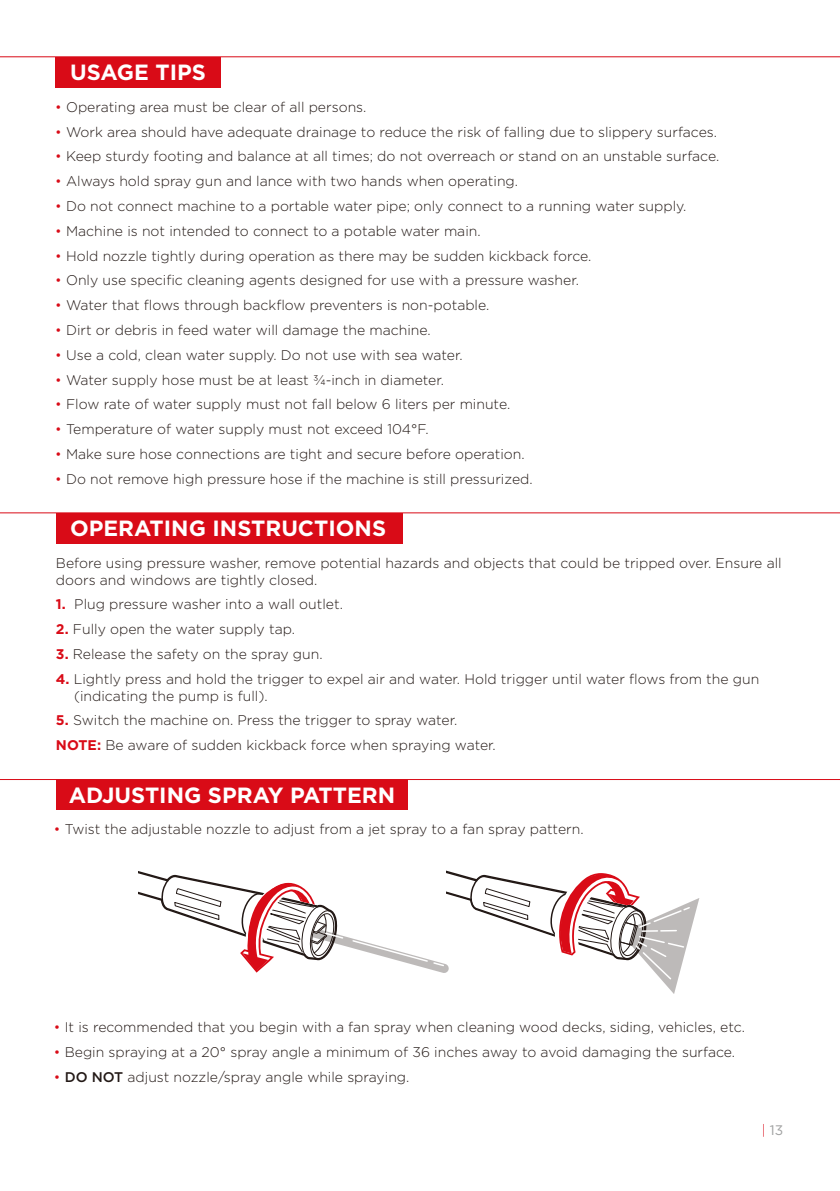
<style>
.page{position:relative;width:840px;height:1191px;background:#fff}
.page>*{position:absolute;margin:0;border:0;box-sizing:border-box;transform-origin:0 0}
.t1{font:700 22px "Gotham";color:#fff}
.t2{font:300 14px/16.8px "Gotham";color:#231916}
.t3{font:13.8px "Gotham";color:#9fa0a0}
.s1{color:#d90b17}
.s2{font-weight:700;color:#d90b17}
.s3{font-weight:500}
.s4{font-weight:300;color:#d90b17}
</style>
<div class="page">
<div style="left:56px;top:57px;width:165px;height:30px;background:#d90b17"></div>
<hr style="left:0;top:56px;width:839px;height:1px;background:#d90b17">
<div style="left:56px;top:513px;width:346px;height:30px;background:#d90b17"></div>
<hr style="left:0;top:512px;width:839px;height:1px;background:#d90b17">
<div style="left:57px;top:779px;width:350px;height:31px;background:#d90b17"></div>
<hr style="left:0;top:779px;width:839px;height:1px;background:#d90b17">
<svg style="left:138px;top:870px;width:561px;height:124px"></svg>
<h1 class="t1" style="left:70px;top:58px;width:137px">USAGE TIPS</h1>
<p class="t2" style="left:55px;top:98px;width:312px"><span class="s1">•</span> Operating area must be clear of all persons.</p>
<p class="t2" style="left:55px;top:123px;width:663px"><span class="s1">•</span> Work area should have adequate drainage to reduce the risk of falling due to slippery surfaces.</p>
<p class="t2" style="left:55px;top:148px;width:665px"><span class="s1">•</span> Keep sturdy footing and balance at all times; do not overreach or stand on an unstable surface.</p>
<p class="t2" style="left:55px;top:172px;width:464px"><span class="s1">•</span> Always hold spray gun and lance with two hands when operating.</p>
<p class="t2" style="left:55px;top:197px;width:632px"><span class="s1">•</span> Do not connect machine to a portable water pipe; only connect to a running water supply.</p>
<p class="t2" style="left:55px;top:222px;width:426px"><span class="s1">•</span> Machine is not intended to connect to a potable water main.</p>
<p class="t2" style="left:55px;top:247px;width:537px"><span class="s1">•</span> Hold nozzle tightly during operation as there may be sudden kickback force.</p>
<p class="t2" style="left:55px;top:271px;width:525px"><span class="s1">•</span> Only use specific cleaning agents designed for use with a pressure washer.</p>
<p class="t2" style="left:55px;top:296px;width:435px"><span class="s1">•</span> Water that flows through backflow preventers is non-potable.</p>
<p class="t2" style="left:55px;top:321px;width:377px"><span class="s1">•</span> Dirt or debris in feed water will damage the machine.</p>
<p class="t2" style="left:55px;top:346px;width:408px"><span class="s1">•</span> Use a cold, clean water supply. Do not use with sea water.</p>
<p class="t2" style="left:55px;top:371px;width:390px"><span class="s1">•</span> Water supply hose must be at least ¾-inch in diameter.</p>
<p class="t2" style="left:55px;top:395px;width:456px"><span class="s1">•</span> Flow rate of water supply must not fall below 6 liters per minute.</p>
<p class="t2" style="left:55px;top:420px;width:374px"><span class="s1">•</span> Temperature of water supply must not exceed 104°F.</p>
<p class="t2" style="left:55px;top:445px;width:470px"><span class="s1">•</span> Make sure hose connections are tight and secure before operation.</p>
<p class="t2" style="left:55px;top:470px;width:478px"><span class="s1">•</span> Do not remove high pressure hose if the machine is still pressurized.</p>
<h1 class="t1" style="left:70px;top:514px;width:317px">OPERATING INSTRUCTIONS</h1>
<p class="t2" style="left:56px;top:554px;width:726px">Before using pressure washer, remove potential hazards and objects that could be tripped over. Ensure all doors and windows are tightly closed.</p>
<p class="t2" style="left:56px;top:595px;width:288px"><span class="s2">1.</span> Plug pressure washer into a wall outlet.</p>
<p class="t2" style="left:56px;top:620px;width:240px"><span class="s2">2.</span> Fully open the water supply tap.</p>
<p class="t2" style="left:56px;top:645px;width:268px"><span class="s2">3.</span> Release the safety on the spray gun.</p>
<p class="t2" style="left:74px;top:670px;width:686px;text-indent:-18px"><span class="s2">4.</span> Lightly press and hold the trigger to expel air and water. Hold trigger until water flows from the gun (indicating the pump is full).</p>
<p class="t2" style="left:56px;top:707px;width:441px;line-height:24.8px"><span class="s2">5.</span> Switch the machine on. Press the trigger to spray water.<br><span class="s2">NOTE:</span> Be aware of sudden kickback force when spraying water.</p>
<h1 class="t1" style="left:69px;top:780px;width:328px">ADJUSTING SPRAY PATTERN</h1>
<p class="t2" style="left:54px;top:820px;width:531px"><span class="s1">•</span> Twist the adjustable nozzle to adjust from a jet spray to a fan spray pattern.</p>
<p class="t2" style="left:54px;top:1018px;width:692px"><span class="s1">•</span> It is recommended that you begin with a fan spray when cleaning wood decks, siding, vehicles, etc.</p>
<p class="t2" style="left:54px;top:1043px;width:682px"><span class="s1">•</span> Begin spraying at a 20° spray angle a minimum of 36 inches away to avoid damaging the surface.</p>
<p class="t2" style="left:54px;top:1068px;width:357px"><span class="s1">•</span> <span class="s3">DO NOT</span> adjust nozzle/spray angle while spraying.</p>
<p class="t3" style="left:761px;top:1121px;width:23px"><span class="s4">|</span> 13</p>
</div>
